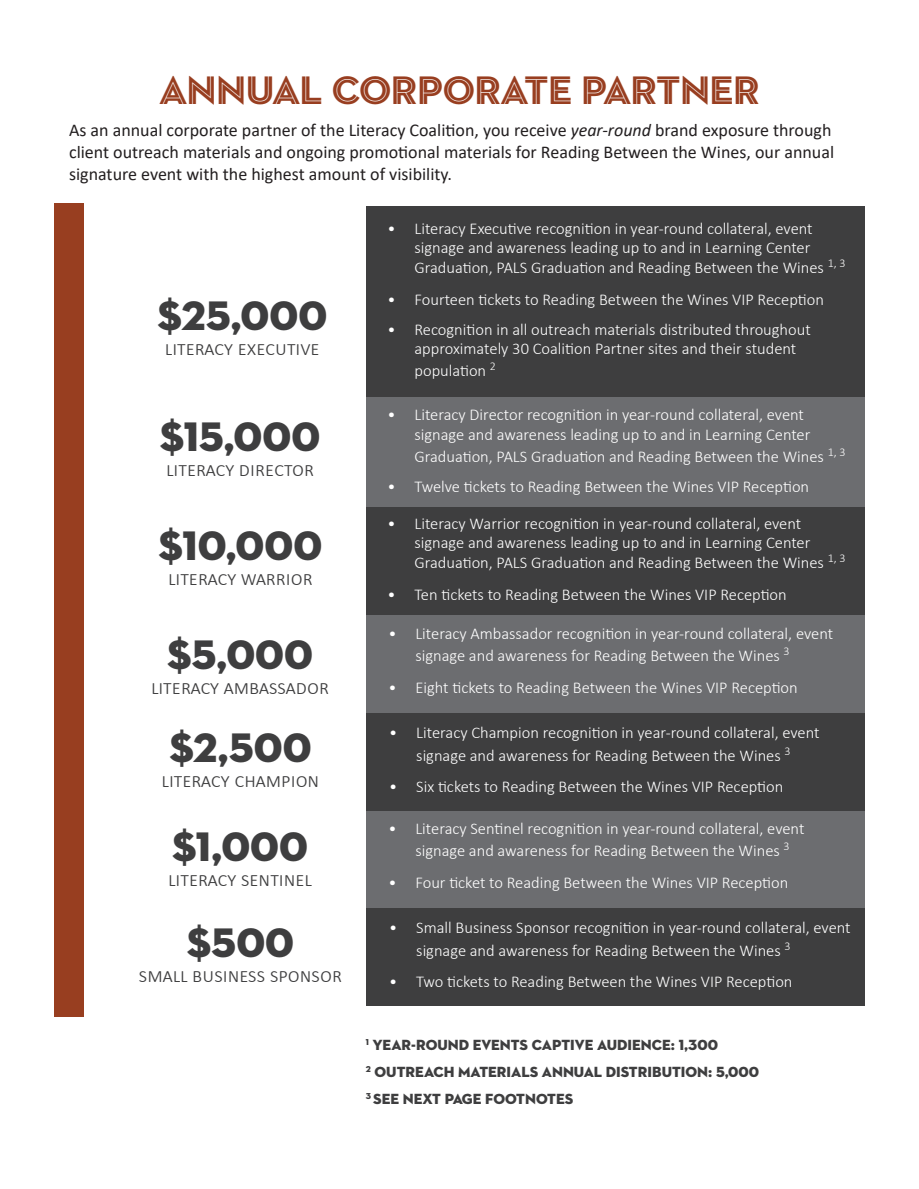
<style>
.page{position:relative;width:919px;height:1189px;background:#fff}
.page>*{position:absolute;margin:0;border:0;box-sizing:border-box;transform-origin:0 0}
.t1{font:42px "Neutraface 2 Display Titling";color:#3e3e3f}
.t2{font:40.5px "Neutraface 2 Display Inline";color:#983e20}
.t3{font:300 21px "Calibri";color:#3e3e3f}
.t4{font:18px/21.6px "Calibri";color:#231f20}
.t5{font:300 16.5px/19.8px "Calibri";color:#fff}
.t6{font:15px "Neutraface 2 Display Titling";color:#3e3e3f}
.s1{font-style:italic}
</style>
<div class="page">
<div style="left:54px;top:203px;width:30px;height:814px;background:#983e20"></div>
<div style="left:366px;top:506px;width:498px;height:110px;background:#3e3e3f"></div>
<div style="left:366px;top:616px;width:498px;height:97px;background:#6c6d70"></div>
<div style="left:366px;top:397px;width:498px;height:109px;background:#6c6d70"></div>
<div style="left:366px;top:206px;width:498px;height:191px;background:#3e3e3f"></div>
<div style="left:366px;top:713px;width:498px;height:98px;background:#3e3e3f"></div>
<div style="left:366px;top:811px;width:498px;height:97px;background:#6c6d70"></div>
<div style="left:366px;top:908px;width:498px;height:98px;background:#3e3e3f"></div>
<p class="t2" style="left:159px;top:66px;width:602px">ANNUAL CORPORATE PARTNER</p>
<p class="t4" style="left:69px;top:119px;width:766px">As an annual corporate partner of the Literacy Coalition, you receive <span class="s1">year-round</span> brand exposure through client outreach materials and ongoing promotional materials for Reading Between the Wines, our annual signature event with the highest amount of visibility.</p>
<p class="t1" style="left:157px;top:289px;width:171px">$25,000</p>
<p class="t3" style="left:165px;top:335px;width:156px">literacy executive</p>
<p class="t1" style="left:160px;top:410px;width:162px">$15,000</p>
<p class="t3" style="left:166px;top:456px;width:149px">literacy director</p>
<p class="t1" style="left:159px;top:519px;width:165px">$10,000</p>
<p class="t3" style="left:168px;top:565px;width:146px">literacy warrior</p>
<p class="t1" style="left:167px;top:628px;width:147px">$5,000</p>
<p class="t3" style="left:151px;top:674px;width:180px">literacy ambassador</p>
<p class="t1" style="left:169px;top:721px;width:144px">$2,500</p>
<p class="t3" style="left:162px;top:767px;width:159px">literacy champion</p>
<p class="t1" style="left:172px;top:820px;width:138px">$1,000</p>
<p class="t3" style="left:168px;top:866px;width:145px">literacy sentinel</p>
<p class="t1" style="left:187px;top:916px;width:109px">$500</p>
<p class="t3" style="left:139px;top:962px;width:205px">small business sponsor</p>
<p class="t5" style="left:414px;top:218px;width:432px;text-indent:-27px">• Literacy Executive recognition in year-round collateral, event signage and awareness leading up to and in Learning Center<br>Graduation, PALS Graduation and Reading Between the Wines <sup>1,</sup> <sup>3</sup></p>
<p class="t5" style="left:387px;top:289px;width:438px">• Fourteen tickets to Reading Between the Wines VIP Reception</p>
<p class="t5" style="left:414px;top:319px;width:398px;text-indent:-27px">• Recognition in all outreach materials distributed throughout approximately 30 Coalition Partner sites and their student</p>
<p class="t5" style="left:414px;top:361px;width:83px">population <sup>2</sup></p>
<p class="t5" style="left:414px;top:404px;width:397px;text-indent:-27px">• Literacy Director recognition in year-round collateral, event signage and awareness leading up to and in Learning Center</p>
<p class="t5" style="left:414px;top:446px;width:432px">Graduation, PALS Graduation and Reading Between the Wines <sup>1,</sup> <sup>3</sup></p>
<p class="t5" style="left:387px;top:476px;width:423px">• Twelve tickets to Reading Between the Wines VIP Reception</p>
<p class="t5" style="left:414px;top:513px;width:432px;text-indent:-27px">• Literacy Warrior recognition in year-round collateral, event signage and awareness leading up to and in Learning Center<br>Graduation, PALS Graduation and Reading Between the Wines <sup>1,</sup> <sup>3</sup></p>
<p class="t5" style="left:387px;top:584px;width:401px">• Ten tickets to Reading Between the Wines VIP Reception</p>
<p class="t5" style="left:415px;top:622px;width:419px;line-height:22.5px;text-indent:-27px">• Literacy Ambassador recognition in year-round collateral, event signage and awareness for Reading Between the Wines <sup>3</sup></p>
<p class="t5" style="left:388px;top:677px;width:411px">• Eight tickets to Reading Between the Wines VIP Reception</p>
<p class="t5" style="left:389px;top:721px;width:432px;line-height:22.5px;text-align:center">• Literacy Champion recognition in year-round collateral, event signage and awareness for Reading Between the Wines <sup>3</sup></p>
<p class="t5" style="left:389px;top:777px;width:396px">• Six tickets to Reading Between the Wines VIP Reception</p>
<p class="t5" style="left:415px;top:817px;width:391px;line-height:22.5px;text-indent:-27px">• Literacy Sentinel recognition in year-round collateral, event signage and awareness for Reading Between the Wines <sup>3</sup></p>
<p class="t5" style="left:388px;top:872px;width:401px">• Four ticket to Reading Between the Wines VIP Reception</p>
<p class="t5" style="left:416px;top:916px;width:436px;line-height:22.5px;text-indent:-27px">• Small Business Sponsor recognition in year-round collateral, event signage and awareness for Reading Between the Wines <sup>3</sup></p>
<p class="t5" style="left:389px;top:972px;width:405px">• Two tickets to Reading Between the Wines VIP Reception</p>
<p class="t6" style="left:366px;top:1036px;width:354px"><sup>1</sup> YEAR-ROUND EVENTS CAPTIVE AUDIENCE: 1,300</p>
<p class="t6" style="left:366px;top:1063px;width:395px"><sup>2</sup> OUTREACH MATERIALS ANNUAL DISTRIBUTION: 5,000</p>
<p class="t6" style="left:366px;top:1090px;width:209px"><sup>3</sup> SEE NEXT PAGE FOOTNOTES</p>
</div>
